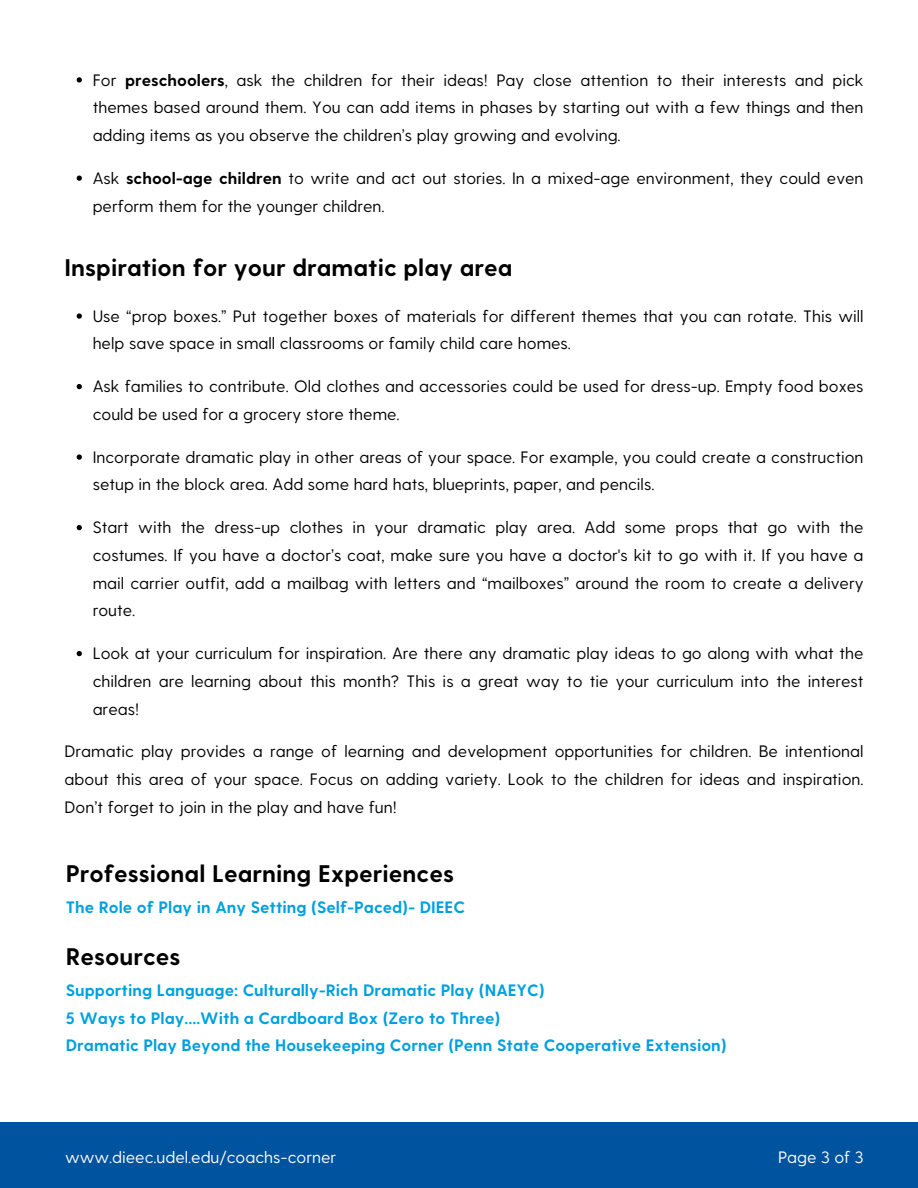
<style>
.page{position:relative;width:918px;height:1188px;background:#fff}
.page>*{position:absolute;margin:0;border:0;box-sizing:border-box;transform-origin:0 0}
.t1{font:700 24px "Greycliff CF";color:#000}
.t2{font:16.5px/27.8px "Greycliff CF";color:#000;text-align:justify}
.t3{font:700 16.5px/27.8px "Greycliff CF";color:#00a0df}
.t4{font:16.5px "Greycliff CF";color:#fff}
.s1{font-weight:700}
</style>
<div class="page">
<svg style="left:77px;top:77px;width:5px;height:6px"></svg>
<svg style="left:77px;top:176px;width:5px;height:5px"></svg>
<svg style="left:77px;top:313px;width:5px;height:6px"></svg>
<svg style="left:77px;top:384px;width:5px;height:5px"></svg>
<svg style="left:77px;top:454px;width:5px;height:6px"></svg>
<svg style="left:77px;top:525px;width:5px;height:5px"></svg>
<svg style="left:77px;top:651px;width:5px;height:5px"></svg>
<div style="left:0;top:1122px;width:918px;height:66px;background:#00539f"></div>
<p class="t2" style="left:93px;top:65px;width:772px">For <span class="s1">preschoolers</span>, ask the children for their ideas! Pay close attention to their interests and pick themes based around them. You can add items in phases by starting out with a few things and then adding items as you observe the children’s play growing and evolving.</p>
<p class="t2" style="left:93px;top:163px;width:772px">Ask <span class="s1">school-age children</span> to write and act out stories. In a mixed-age environment, they could even perform them for the younger children.</p>
<h1 class="t1" style="left:65px;top:252px;width:449px">Inspiration for your dramatic play area</h1>
<p class="t2" style="left:93px;top:301px;width:772px">Use “prop boxes.” Put together boxes of materials for different themes that you can rotate. This will help save space in small classrooms or family child care homes.</p>
<p class="t2" style="left:93px;top:372px;width:772px">Ask families to contribute. Old clothes and accessories could be used for dress-up. Empty food boxes could be used for a grocery store theme.</p>
<p class="t2" style="left:93px;top:442px;width:772px">Incorporate dramatic play in other areas of your space. For example, you could create a construction setup in the block area. Add some hard hats, blueprints, paper, and pencils.</p>
<p class="t2" style="left:93px;top:513px;width:772px">Start with the dress-up clothes in your dramatic play area. Add some props that go with the costumes. If you have a doctor’s coat, make sure you have a doctor's kit to go with it. If you have a mail carrier outfit, add a mailbag with letters and “mailboxes” around the room to create a delivery route.</p>
<p class="t2" style="left:93px;top:639px;width:772px">Look at your curriculum for inspiration. Are there any dramatic play ideas to go along with what the children are learning about this month? This is a great way to tie your curriculum into the interest areas!</p>
<p class="t2" style="left:65px;top:737px;width:800px">Dramatic play provides a range of learning and development opportunities for children. Be intentional about this area of your space. Focus on adding variety. Look to the children for ideas and inspiration.<br>Don’t forget to join in the play and have fun!</p>
<h2 class="t1" style="left:66px;top:858px;width:390px">Professional Learning Experiences</h2>
<h2 class="t3" style="left:66px;top:892px;width:401px">The Role of Play in Any Setting (Self-Paced)- DIEEC</h2>
<h2 class="t1" style="left:66px;top:941px;width:116px">Resources</h2>
<h2 class="t3" style="left:66px;top:975px;width:662px">Supporting Language: Culturally-Rich Dramatic Play (NAEYC)<br>5 Ways to Play….With a Cardboard Box (Zero to Three)<br>Dramatic Play Beyond the Housekeeping Corner (Penn State Cooperative Extension)</h2>
<p class="t4" style="left:65px;top:1146px;width:273px">www.dieec.udel.edu/coachs-corner</p>
<p class="t4" style="left:778px;top:1146px;width:87px">Page 3 of 3</p>
</div>
